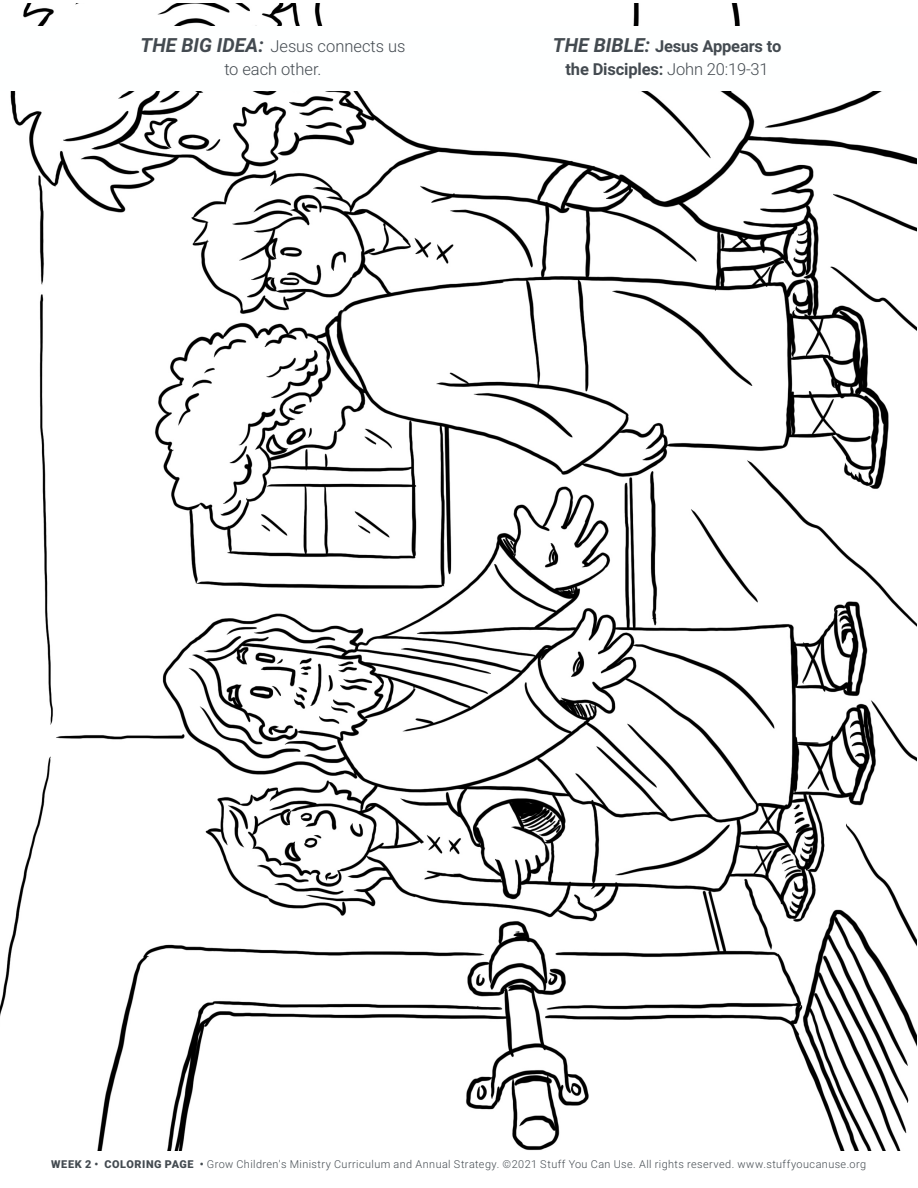
<style>
.page{position:relative;width:918px;height:1188px;background:#fff}
.page>*{position:absolute;margin:0;border:0;box-sizing:border-box;transform-origin:0 0}
.t1{font:700 16.5px/22.5px "Roboto";letter-spacing:-.01em;color:#434a50;text-align:center}
.t2{font:300 16.5px/22.5px "Roboto";letter-spacing:-.005em;color:#434a50;text-align:center}
.t3{font:300 10.8px "Roboto";letter-spacing:.04em;color:#434a50}
.s1{font-weight:700;font-style:italic;font-size:19.5px}
.s2{font-style:italic;font-size:19.5px}
.s3{font-weight:300}
.s4{font-weight:900}
.s5{font-family:"Roboto Condensed";font-weight:700}
</style>
<div class="page">
<img style="left:0;top:3px;width:916px;height:1147px">
<div style="left:0;top:26px;width:918px;height:65px;background:#feffff"></div>
<h1 class="t2" style="left:141px;top:35px;width:266px"><span class="s1">THE BIG IDEA:</span> Jesus connects us to each other.</h1>
<h1 class="t1" style="left:553px;top:35px;width:230px"><span class="s2">THE BIBLE:</span> Jesus Appears to the Disciples: <span class="s3">John 20:19-31</span></h1>
<p class="t3" style="left:51px;top:1157px;width:816px"><span class="s4">WEEK 2</span> <span class="s5">•</span> <span class="s4">COLORING PAGE</span> <span class="s5">•</span> Grow Children's Ministry Curriculum and Annual Strategy. ©2021 Stuff You Can Use. All rights reserved. www.stuffyoucanuse.org</p>
</div>
